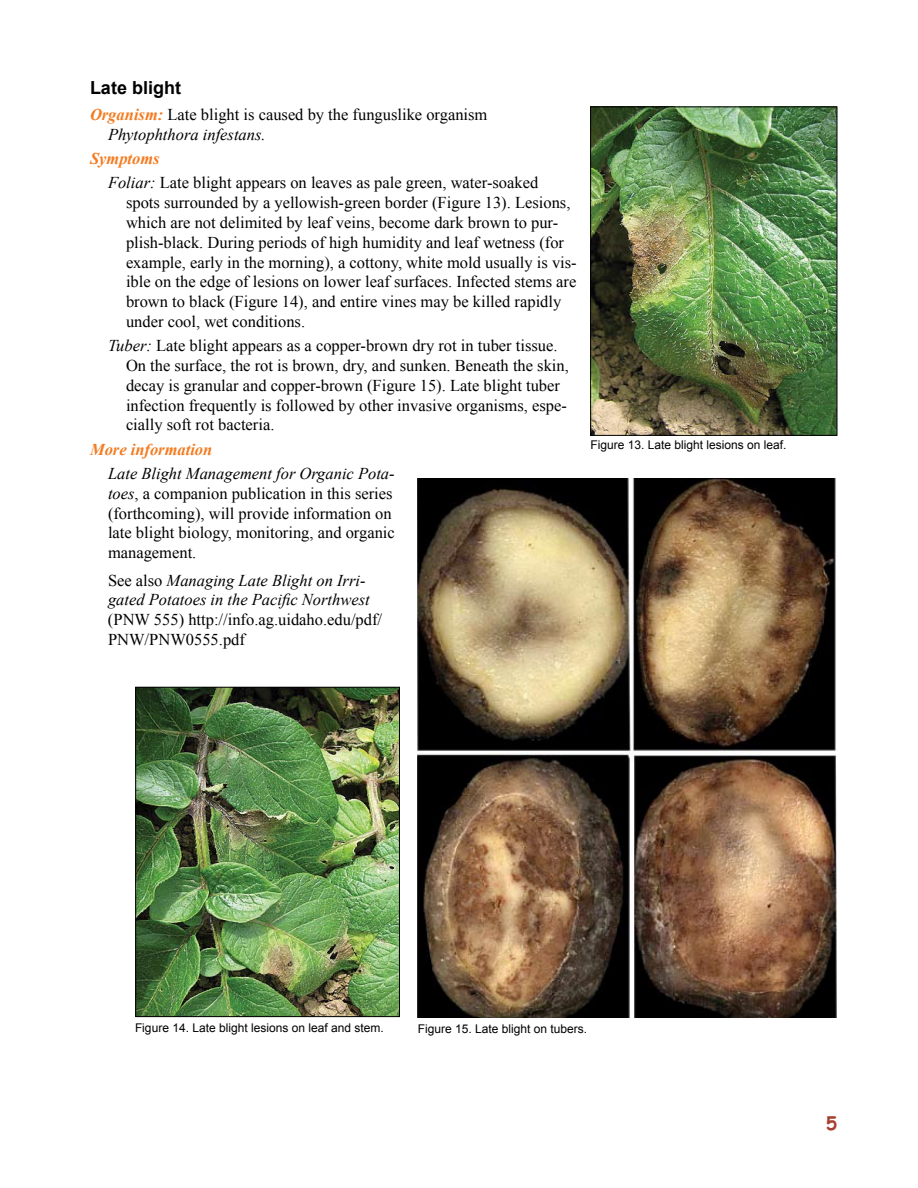
<style>
.page{position:relative;width:918px;height:1188px;background:#fff}
.page>*{position:absolute;margin:0;border:0;box-sizing:border-box;transform-origin:0 0}
.t1{font:700 18px "Arial";color:#000}
.t2{font:16.5px/19.8px "Times New Roman";color:#000}
.t3{font:italic 16.5px/19.8px "Times New Roman";color:#000}
.t4{font:italic 700 16.5px "Times New Roman";color:#f47b20}
.t5{font:12px "Arial";color:#000}
.s1{font-weight:700;font-style:italic;color:#f47b20}
.s2{font-style:italic}
.s3{font-style:normal}
</style>
<div class="page">
<img style="left:592px;top:108px;width:243px;height:326px">
<div style="left:590px;top:106px;width:247px;height:330px;border:1px solid #000"></div>
<img style="left:137px;top:689px;width:261px;height:326px">
<div style="left:135px;top:687px;width:265px;height:330px;border:1px solid #000"></div>
<img style="left:417px;top:479px;width:420px;height:539px">
<p class="t1" style="left:90px;top:78px;width:93px">Late blight</p>
<p class="t2" style="left:108px;top:104px;width:381px;text-indent:-18px"><span class="s1">Organism:</span> Late blight is caused by the funguslike organism<br><span class="s2">Phytophthora infestans.</span></p>
<p class="t2" style="left:108px;top:146px;width:432px;line-height:24.3px;text-indent:-18px"><span class="s1">Symptoms<br></span><span class="s2">Foliar:</span> Late blight appears on leaves as pale green, water-soaked</p>
<p class="t2" style="left:126px;top:192px;width:452px">spots surrounded by a yellowish-green border (Figure 13). Lesions, which are not delimited by leaf veins, become dark brown to pur&shy;plish-black. During periods of high humidity and leaf wetness (for example, early in the morning), a cottony, white mold usually is vis&shy;ible on the edge of lesions on lower leaf surfaces. Infected stems are brown to black (Figure 14), and entire vines may be killed rapidly under cool, wet conditions.</p>
<p class="t2" style="left:126px;top:336px;width:444px;text-indent:-18px"><span class="s2">Tuber:</span> Late blight appears as a copper-brown dry rot in tuber tissue.<br>On the surface, the rot is brown, dry, and sunken. Beneath the skin, decay is granular and copper-brown (Figure 15). Late blight tuber infection frequently is followed by other invasive organisms, espe&shy;cially soft rot bacteria.</p>
<p class="t4" style="left:90px;top:440px;width:124px">More information</p>
<p class="t2" style="left:108px;top:463px;width:288px"><span class="s2">Late Blight Management for Organic Pota&shy;toes</span>, a companion publication in this series (forthcoming), will provide information on late blight biology, monitoring, and organic management.</p>
<p class="t3" style="left:108px;top:570px;width:263px"><span class="s3">See also</span> Managing Late Blight on Irri&shy;gated Potatoes in the Pacific Northwest</p>
<p class="t2" style="left:108px;top:609px;width:276px">(PNW 555) http://info.ag.uidaho.edu/pdf/<br>PNW/PNW0555.pdf</p>
<p class="t5" style="left:590px;top:438px;width:198px">Figure 13. Late blight lesions on leaf.</p>
<p class="t5" style="left:135px;top:1021px;width:250px">Figure 14. Late blight lesions on leaf and stem.</p>
<p class="t5" style="left:418px;top:1022px;width:171px">Figure 15. Late blight on tubers.</p>
</div>
